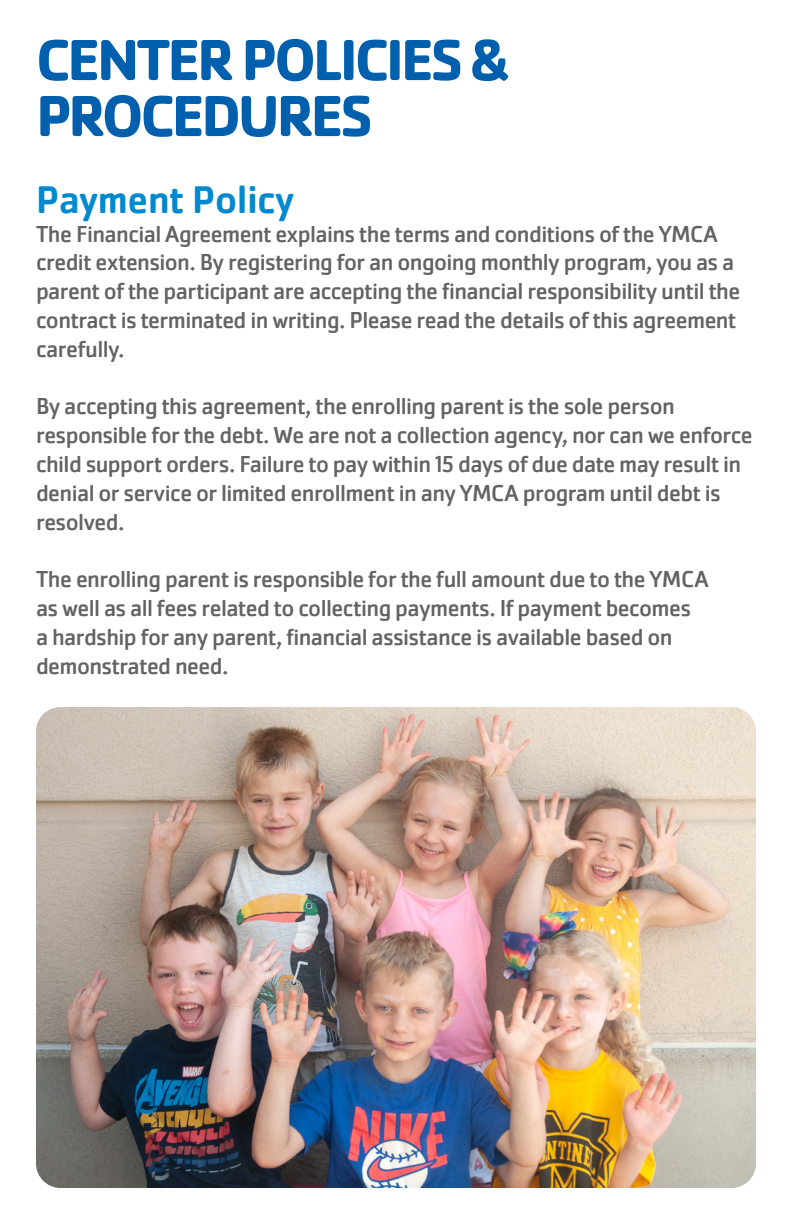
<style>
.page{position:relative;width:792px;height:1224px;background:#fff}
.page>*{position:absolute;margin:0;border:0;box-sizing:border-box;transform-origin:0 0}
.t1{font:700 60px/56px "Cachet Pro";letter-spacing:-.055em;color:#0160ae}
.t2{font:500 40px "Cachet Pro";color:#0089cf}
.t3{font:24px/28.8px "Cachet Pro";letter-spacing:-.025em;color:#636366}
</style>
<div class="page">
<img style="left:36px;top:707px;width:720px;height:481px">
<p class="t1" style="left:36px;top:32px;width:474px">CENTER POLICIES &amp;<br>PROCEDURES</p>
<p class="t2" style="left:36px;top:176px;width:260px">Payment Policy</p>
<p class="t3" style="left:36px;top:220px;width:706px">The Financial Agreement explains the terms and conditions of the YMCA credit extension. By registering for an ongoing monthly program, you as a parent of the participant are accepting the financial responsibility until the contract is terminated in writing. Please read the details of this agreement carefully.</p>
<p class="t3" style="left:36px;top:392px;width:718px">By accepting this agreement, the enrolling parent is the sole person responsible for the debt. We are not a collection agency, nor can we enforce child support orders. Failure to pay within 15 days of due date may result in denial or service or limited enrollment in any YMCA program until debt is resolved.</p>
<p class="t3" style="left:36px;top:565px;width:674px">The enrolling parent is responsible for the full amount due to the YMCA as well as all fees related to collecting payments. If payment becomes a hardship for any parent, financial assistance is available based on demonstrated need.</p>
</div>
